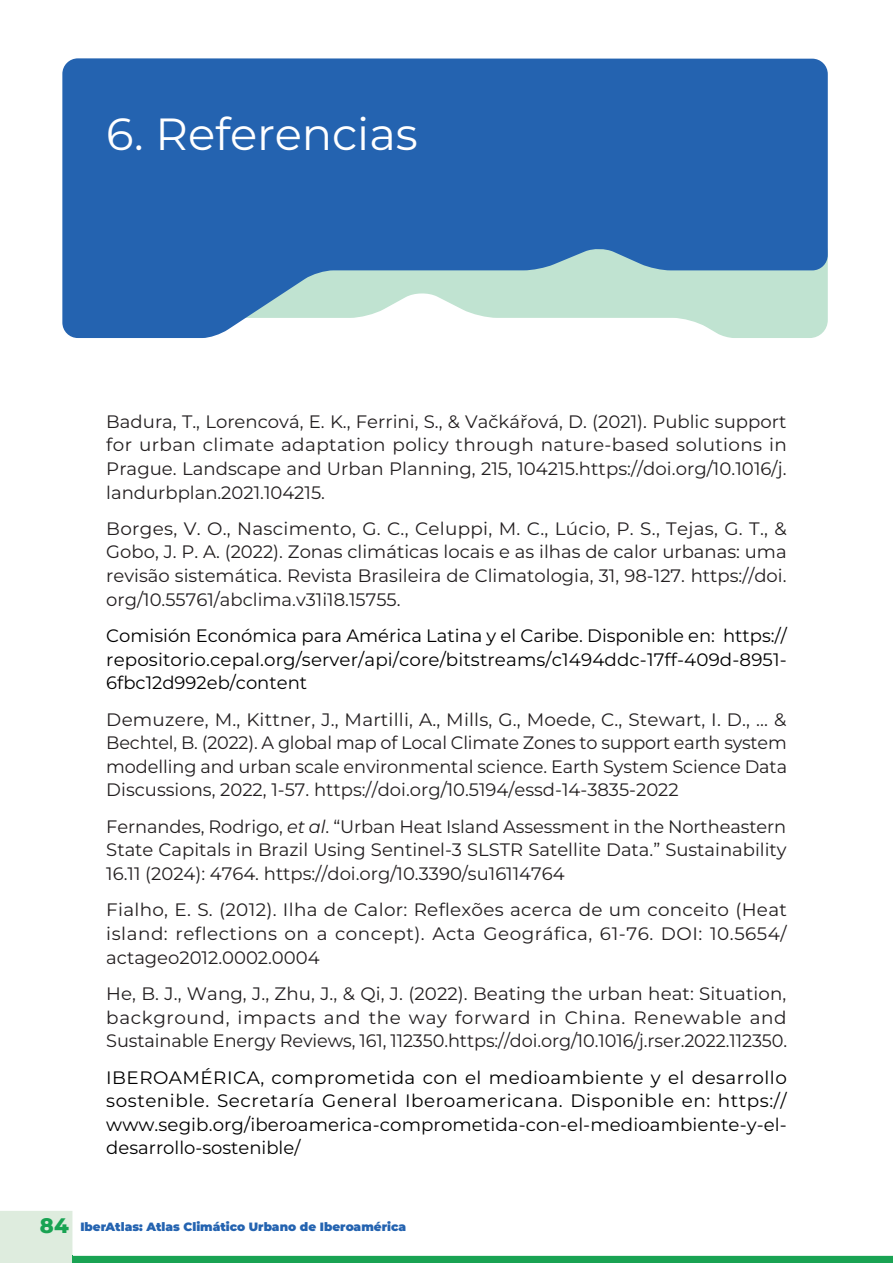
<style>
.page{position:relative;width:893px;height:1263px;background:#fff}
.page>*{position:absolute;margin:0;border:0;box-sizing:border-box;transform-origin:0 0}
.t1{font:45px "Montserrat";color:#fff}
.t2{font:18px/23.5px "Montserrat";color:#231f20;text-align:justify}
.t3{font:18px/23.5px "Montserrat";letter-spacing:.005em;color:#000;text-align:justify}
.t4{font:900 12px "Montserrat";color:#2463b0}
.s1{font-style:italic}
.s2{font-weight:800;font-size:21px;color:#19a353}
</style>
<div class="page">
<svg style="left:0;top:1211px;width:893px;height:52px"></svg>
<svg style="left:62px;top:58px;width:766px;height:280px;background:#447cb8"></svg>
<h1 class="t1" style="left:106px;top:103px;width:313px">6. Referencias</h1>
<p class="t2" style="left:106px;top:409px;width:682px">Badura, T., Lorencová, E. K ., Ferrini, S., &amp; Vačkářová, D. (2021). Public support for urban climate adaptation policy through nature-based solutions in Prague. Landscape and Urban Planning, 215, 104215.https://doi.org/10.1016/j. landurbplan.2021.104215.</p>
<p class="t2" style="left:106px;top:516px;width:682px">Borges, V. O., Nascimento, G. C., Celuppi, M. C., Lúcio, P. S., Tejas, G. T., &amp; Gobo, J. P. A. (2022). Zonas climáticas locais e as ilhas de calor urbanas: uma revisão sistemática. Revista Brasileira de Climatologia, 31, 98-127. https://doi. org/10.55761/abclima.v31i18.15755.</p>
<p class="t3" style="left:106px;top:623px;width:682px">Comisión Económica para América Latina y el Caribe. Disponible en: https:// repositorio.cepal.org/server/api/core/bitstreams/c1494ddc-17ff-409d-8951- 6fbc12d992eb/content</p>
<p class="t2" style="left:106px;top:707px;width:682px">Demuzere, M., Kittner, J., Martilli, A., Mills, G., Moede, C., Stewart, I. D., ... &amp; Bechtel, B. (2022). A global map of Local Climate Zones to support earth system modelling and urban scale environmental science. Earth System Science Data Discussions, 2022, 1-57. https://doi.org/10.5194/essd-14-3835-2022</p>
<p class="t2" style="left:106px;top:814px;width:682px">Fernandes, Rodrigo, <span class="s1">et al</span>. “Urban Heat Island Assessment in the Northeastern State Capitals in Brazil Using Sentinel-3 SLSTR Satellite Data.” Sustainability 16.11 (2024): 4764. https://doi.org/10.3390/su16114764</p>
<p class="t2" style="left:106px;top:898px;width:682px">Fialho, E. S. (2012). Ilha de Calor: Reflexões acerca de um conceito (Heat island: reflections on a concept). Acta Geográfica, 61-76. DOI: 10.5654/ actageo2012.0002.0004</p>
<p class="t2" style="left:106px;top:981px;width:682px">He, B. J., Wang, J., Zhu, J., &amp; Qi, J. (2022). Beating the urban heat: Situation, background, impacts and the way forward in China. Renewable and Sustainable Energy Reviews, 161, 112350.https://doi.org/10.1016/j.rser.2022.112350.</p>
<p class="t3" style="left:106px;top:1065px;width:682px">IBEROAMÉRICA, comprometida con el medioambiente y el desarrollo sostenible. Secretaría General Iberoamericana. Disponible en: https:// www.segib.org/iberoamerica-comprometida-con-el-medioambiente-y-el&shy;desarrollo-sostenible/</p>
<p class="t4" style="left:40px;top:1217px;width:368px"><span class="s2">84</span> IberAtlas: Atlas Climático Urbano de Iberoamérica</p>
</div>
